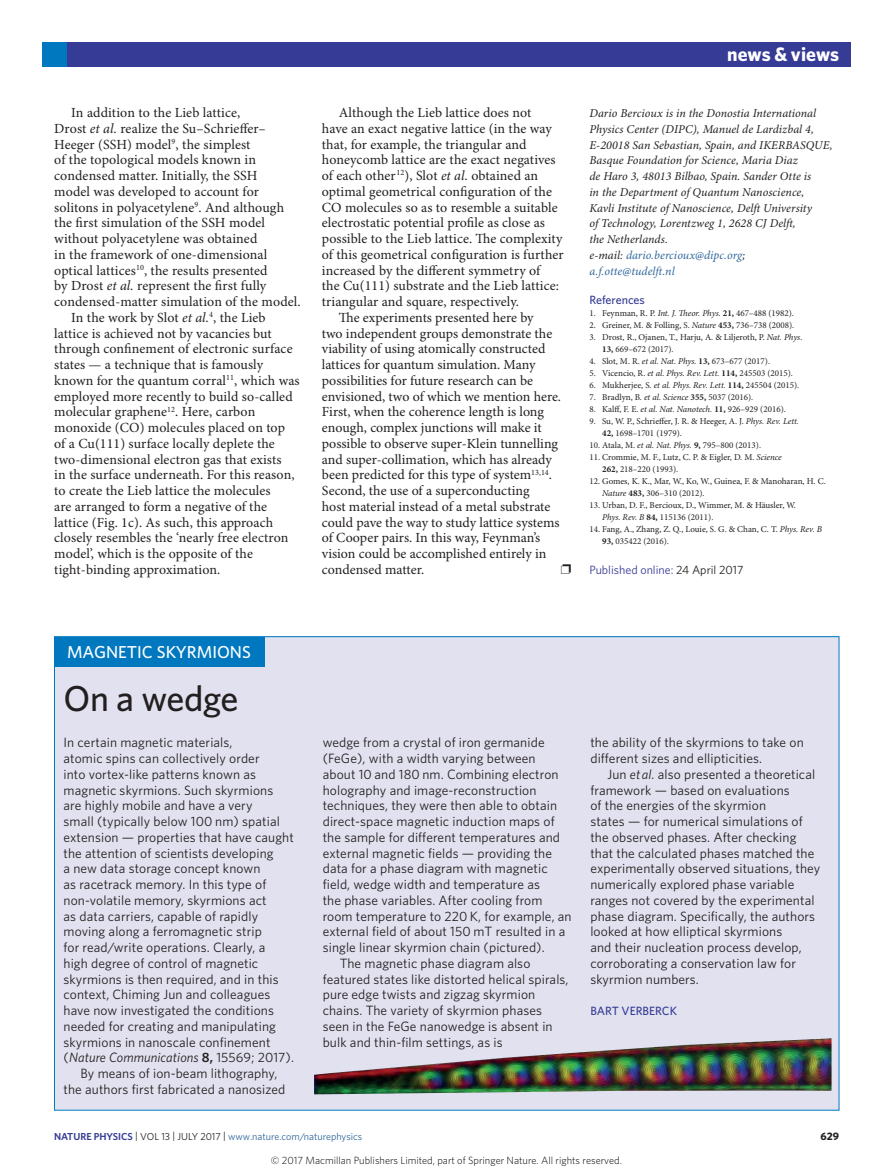
<style>
.page{position:relative;width:893px;height:1174px;background:#fff}
.page>*{position:absolute;margin:0;border:0;box-sizing:border-box;transform-origin:0 0}
.Pic_story_title{font:500 36px "Whitney";letter-spacing:-.01em;color:#231f20}
.t1{font:700 19.5px "Whitney";color:#fff}
.Pic_story_subject{font:500 17.25px "Whitney";color:#fff}
.Body_text{font:13.95px/15.8px "Minion Pro";letter-spacing:.005em;color:#231f20}
.Pic_story_body_text{font:13.5px/15.8px "Whitney";letter-spacing:.01em;color:#231f20}
.Pic_story_body_firs{font:13.5px/15.8px "Whitney";letter-spacing:.01em;color:#231f20}
.Author_information{font:italic 12px/15.8px "Minion Pro";letter-spacing:.005em;color:#231f20}
.Published_Corrected{font:12px "Whitney";color:#363b95}
.Pic_story_author{font:500 12px "Whitney";color:#363b95}
.Ref_head{font:500 12px "Whitney";color:#363b95}
.t2{font:700 10.8px "Whitney";color:#231f20}
.t3{font:300 10.5px "Whitney";color:#000}
.t4{font:10.2px "Whitney";color:#2f679b}
.References{font:9px/12px "Minion Pro";color:#231f20}
.s1{font-style:italic}
.s2{color:#2f679b}
.s3{font-weight:700}
.s4{color:#231f20}
.s5{font-weight:600}
.s6{font-weight:600;color:#363b95}
</style>
<div class="page">
<div style="left:43px;top:43px;width:807px;height:24px;background:#363b95"></div>
<div style="left:43px;top:43px;width:24px;height:24px;background:#0078c0"></div>
<div style="left:54px;top:636px;width:785px;height:474px;background:#e2e1ef"></div>
<div style="left:54px;top:637px;width:210px;height:29px;background:#0078c0"></div>
<img style="left:314px;top:1038px;width:517px;height:56px">
<p class="Body_text" style="left:54px;top:105px;width:248px;text-indent:17px">In addition to the Lieb lattice,<br>Drost <span class="s1">et al.</span> realize the Su–Schrieffer– Heeger (SSH) model<sup>9</sup>, the simplest<br>of the topological models known in condensed matter. Initially, the SSH<br>model was developed to account for solitons in polyacetylene<sup>9</sup>. And although the first simulation of the SSH model without polyacetylene was obtained<br>in the framework of one-dimensional optical lattices<sup>10</sup>, the results presented<br>by Drost <span class="s1">et al.</span> represent the first fully condensed-matter simulation of the model.</p>
<p class="Body_text" style="left:54px;top:310px;width:247px;text-indent:17px">In the work by Slot <span class="s1">et al.</span><sup>4</sup>, the Lieb lattice is achieved not by vacancies but through confinement of electronic surface states — a technique that is famously known for the quantum corral<sup>11</sup>, which was employed more recently to build so-called molecular graphene<sup>12</sup>. Here, carbon monoxide (CO) molecules placed on top of a Cu(111) surface locally deplete the two-dimensional electron gas that exists<br>in the surface underneath. For this reason, to create the Lieb lattice the molecules<br>are arranged to form a negative of the lattice (Fig. 1c). As such, this approach closely resembles the ‘nearly free electron model’, which is the opposite of the tight-binding approximation.</p>
<p class="Body_text" style="left:322px;top:105px;width:243px;text-indent:17px">Although the Lieb lattice does not<br>have an exact negative lattice (in the way that, for example, the triangular and honeycomb lattice are the exact negatives of each other<sup>12</sup>), Slot <span class="s1">et al.</span> obtained an optimal geometrical configuration of the CO molecules so as to resemble a suitable electrostatic potential profile as close as possible to the Lieb lattice. The complexity of this geometrical configuration is further increased by the different symmetry of<br>the Cu(111) substrate and the Lieb lattice: triangular and square, respectively.</p>
<p class="Body_text" style="left:322px;top:310px;width:241px;text-indent:17px">The experiments presented here by<br>two independent groups demonstrate the viability of using atomically constructed lattices for quantum simulation. Many possibilities for future research can be envisioned, two of which we mention here.<br>First, when the coherence length is long enough, complex junctions will make it possible to observe super-Klein tunnelling and super-collimation, which has already been predicted for this type of system<sup>13,14</sup>.<br>Second, the use of a superconducting<br>host material instead of a metal substrate could pave the way to study lattice systems of Cooper pairs. In this way, Feynman’s vision could be accomplished entirely in condensed matter.</p>
<p class="t1" style="left:727px;top:41px;width:114px">news &amp; views</p>
<p class="Author_information" style="left:589px;top:106px;width:245px">Dario Bercioux is in the Donostia International Physics Center (DIPC), Manuel de Lardizbal 4, E-20018 San Sebastian, Spain, and IKERBASQUE, Basque Foundation for Science, Maria Diaz<br>de Haro 3, 48013 Bilbao, Spain. Sander Otte is<br>in the Department of Quantum Nanoscience,<br>Kavli Institute of Nanoscience, Delft University<br>of Technology, Lorentzweg 1, 2628 CJ Delft,<br>the Netherlands.<br>e-mail: <span class="s2">dario.bercioux@dipc.org</span>; <span class="s2">a.f.otte@tudelft.nl</span></p>
<p class="Ref_head" style="left:589px;top:291px;width:57px">References</p>
<p class="References" style="left:589px;top:307px;width:206px">1. Feynman, R. P. <span class="s1">Int. J. Theor. Phys.</span> <span class="s3">21,</span> 467–488 (1982).</p>
<p class="References" style="left:589px;top:319px;width:206px">2. Greiner, M. &amp; Folling, S. <span class="s1">Nature</span> <span class="s3">453,</span> 736–738 (2008).</p>
<p class="References" style="left:602px;top:331px;width:202px;text-indent:-13px">3. Drost, R., Ojanen, T., Harju, A. &amp; Liljeroth, P. <span class="s1">Nat. Phys.<br></span><span class="s3">13,</span> 669–672 (2017).</p>
<p class="References" style="left:589px;top:355px;width:182px">4. Slot, M. R. <span class="s1">et al. Nat. Phys.</span> <span class="s3">13,</span> 673–677 (2017).</p>
<p class="References" style="left:589px;top:367px;width:205px">5. Vicencio, R. <span class="s1">et al. Phys. Rev. Lett.</span> <span class="s3">114,</span> 245503 (2015).</p>
<p class="References" style="left:589px;top:379px;width:211px">6. Mukherjee, S. <span class="s1">et al. Phys. Rev. Lett.</span> <span class="s3">114,</span> 245504 (2015).</p>
<p class="References" style="left:589px;top:391px;width:165px">7. Bradlyn, B. <span class="s1">et al. Science</span> <span class="s3">355,</span> 5037 (2016).</p>
<p class="References" style="left:589px;top:403px;width:198px">8. Kalff, F. E. <span class="s1">et al. Nat. Nanotech.</span> <span class="s3">11,</span> 926–929 (2016).</p>
<p class="References" style="left:602px;top:415px;width:198px;text-indent:-13px">9. Su, W. P., Schrieffer, J. R. &amp; Heeger, A. J. <span class="s1">Phys. Rev. Lett.<br></span><span class="s3">42,</span> 1698–1701 (1979).</p>
<p class="References" style="left:589px;top:439px;width:173px">10. Atala, M. <span class="s1">et al. Nat. Phys.</span> <span class="s3">9,</span> 795–800 (2013).</p>
<p class="References" style="left:602px;top:451px;width:181px;text-indent:-13px">11. Crommie, M. F., Lutz, C. P. &amp; Eigler, D. M. <span class="s1">Science<br></span><span class="s3">262,</span> 218–220 (1993).</p>
<p class="References" style="left:602px;top:475px;width:225px;text-indent:-13px">12. Gomes, K. K., Mar, W., Ko, W., Guinea, F. &amp; Manoharan, H. C.<br><span class="s1">Nature</span> <span class="s3">483,</span> 306–310 (2012).</p>
<p class="References" style="left:602px;top:499px;width:195px;text-indent:-13px">13. Urban, D. F., Bercioux, D., Wimmer, M. &amp; Häusler, W.<br><span class="s1">Phys. Rev. B</span> <span class="s3">84,</span> 115136 (2011).</p>
<p class="References" style="left:602px;top:523px;width:221px;text-indent:-13px">14. Fang, A., Zhang, Z. Q., Louie, S. G. &amp; Chan, C. T. <span class="s1">Phys. Rev. B<br></span><span class="s3">93,</span> 035422 (2016).</p>
<p class="Published_Corrected" style="left:589px;top:562px;width:156px">Published online: <span class="s4">24 April 2017</span></p>
<p class="Pic_story_subject" style="left:67px;top:641px;width:185px">MAGNETIC SKYRMIONS</p>
<p class="Pic_story_title" style="left:64px;top:675px;width:176px">On a wedge</p>
<p class="Pic_story_body_firs" style="left:64px;top:734px;width:232px">In certain magnetic materials,<br>atomic spins can collectively order<br>into vortex-like patterns known as magnetic skyrmions. Such skyrmions are highly mobile and have a very<br>small (typically below 100 nm) spatial extension — properties that have caught the attention of scientists developing<br>a new data storage concept known<br>as racetrack memory. In this type of non-volatile memory, skyrmions act<br>as data carriers, capable of rapidly moving along a ferromagnetic strip<br>for read/write operations. Clearly, a<br>high degree of control of magnetic skyrmions is then required, and in this context, Chiming Jun and colleagues have now investigated the conditions needed for creating and manipulating skyrmions in nanoscale confinement (<span class="s1">Nature Communications</span> <span class="s5">8,</span> 15569; 2017).</p>
<p class="Pic_story_body_text" style="left:64px;top:1065px;width:223px;text-indent:17px">By means of ion-beam lithography, the authors first fabricated a nanosized</p>
<p class="Pic_story_body_text" style="left:323px;top:734px;width:250px">wedge from a crystal of iron germanide (FeGe), with a width varying between about 10 and 180 nm. Combining electron holography and image-reconstruction techniques, they were then able to obtain direct-space magnetic induction maps of the sample for different temperatures and external magnetic fields — providing the data for a phase diagram with magnetic field, wedge width and temperature as<br>the phase variables. After cooling from room temperature to 220 K, for example, an external field of about 150 mT resulted in a single linear skyrmion chain (pictured).</p>
<p class="Pic_story_body_text" style="left:323px;top:955px;width:247px;text-indent:17px">The magnetic phase diagram also featured states like distorted helical spirals, pure edge twists and zigzag skyrmion chains. The variety of skyrmion phases seen in the FeGe nanowedge is absent in bulk and thin-film settings, as is</p>
<p class="Pic_story_body_text" style="left:590px;top:734px;width:215px">the ability of the skyrmions to take on different sizes and ellipticities.</p>
<p class="Pic_story_body_text" style="left:590px;top:766px;width:231px;text-indent:17px">Jun <span class="s1">et al.</span> also presented a theoretical framework — based on evaluations<br>of the energies of the skyrmion<br>states — for numerical simulations of the observed phases. After checking that the calculated phases matched the experimentally observed situations, they numerically explored phase variable ranges not covered by the experimental phase diagram. Specifically, the authors looked at how elliptical skyrmions<br>and their nucleation process develop, corroborating a conservation law for skyrmion numbers.</p>
<p class="Pic_story_author" style="left:590px;top:1003px;width:88px">BART VERBERCK</p>
<p class="t4" style="left:54px;top:1129px;width:310px"><span class="s6">NATURE PHYSICS</span> <span class="s4">| VOL 13 | JULY 2017 |</span> www.nature.com/naturephysics</p>
<p class="t2" style="left:820px;top:1129px;width:20px">629</p>
<p class="t3" style="left:271px;top:1153px;width:352px">© 2017 Macmillan Publishers Limited, part of Springer Nature. All rights reserved.</p>
</div>
